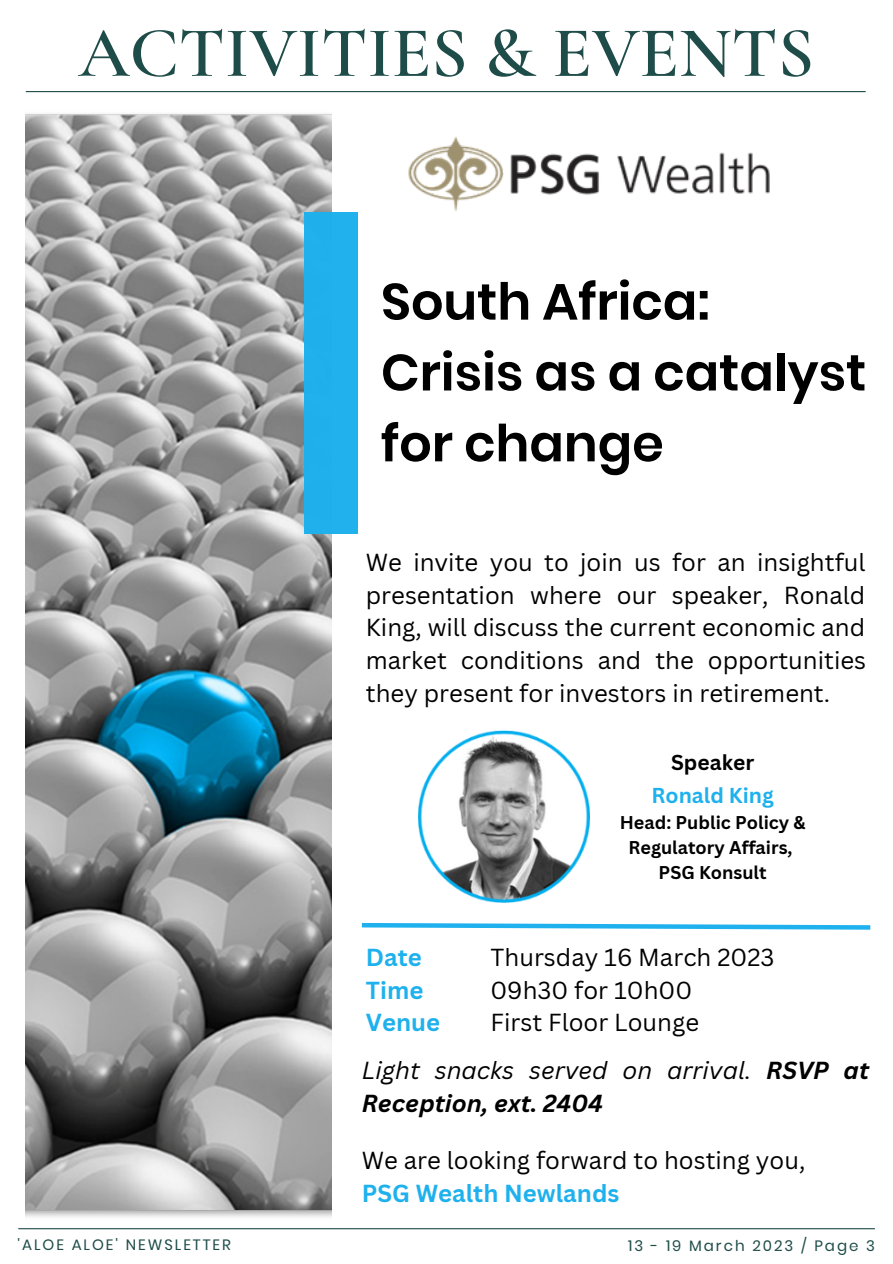
<style>
.page{position:relative;width:893px;height:1264px;background:#fff}
.page>*{position:absolute;margin:0;border:0;box-sizing:border-box;transform-origin:0 0}
.t1{font:600 72px "Cormorant Garamond";color:#1e4c48}
.t2{font:600 51px/70.8px "Poppins";color:#000}
.t3{font:24px/32.5px "Canva Sans";color:#000;text-align:justify}
.t4{font:italic 24px/32.5px "Canva Sans";color:#000}
.t5{font:700 24px/32.5px "Canva Sans";color:#1eb1ed}
.t6{font:700 21px "Canva Sans";color:#1eb1ed}
.t7{font:700 21px "Canva Sans";color:#000}
.t8{font:700 18px/25px "Canva Sans";color:#000;text-align:center}
.t9{font:15px "Poppins";letter-spacing:.135em;color:#1e4c48}
.s1{font-weight:700}
</style>
<div class="page">
<hr style="left:26px;top:91px;width:839px;height:1px;background:#1e4c48">
<hr style="left:19px;top:1228px;width:855px;height:1px;background:#1e4c48">
<img style="left:26px;top:114px;width:305px;height:1103px">
<img style="left:408px;top:136px;width:362px;height:75px">
<div style="left:304px;top:212px;width:54px;height:322px;background:#1eb1ed"></div>
<img style="left:418px;top:730px;width:171px;height:172px">
<svg style="left:361px;top:923px;width:510px;height:7px"></svg>
<h1 class="t1" style="left:78px;top:9px;width:737px">ACTIVITIES &amp; EVENTS</h1>
<h2 class="t2" style="left:381px;top:266px;width:487px">South Africa:<br>Crisis as a catalyst for change</h2>
<p class="t3" style="left:366px;top:545px;width:501px">We invite you to join us for an insightful presentation where our speaker, Ronald King, will discuss the current economic and market conditions and the opportunities they present for investors in retirement.</p>
<p class="t7" style="left:671px;top:747px;width:85px">Speaker</p>
<p class="t6" style="left:651px;top:780px;width:124px">Ronald King</p>
<p class="t8" style="left:619px;top:809px;width:187px">Head: Public Policy &amp;<br>Regulatory Affairs,<br>PSG Konsult</p>
<p class="t5" style="left:366px;top:940px;width:76px">Date<br>Time<br>Venue</p>
<p class="t3" style="left:490px;top:940px;width:285px;text-align:left">Thursday 16 March 2023<br>09h30 for 10h00<br>First Floor Lounge</p>
<p class="t4" style="left:362px;top:1053px;width:508px">Light snacks served on arrival. <span class="s1">RSVP at<br>Reception, ext. 2404</span></p>
<p class="t3" style="left:362px;top:1143px;width:445px">We are looking forward to hosting you,</p>
<p class="t5" style="left:362px;top:1176px;width:259px">PSG Wealth Newlands</p>
<p class="t9" style="left:18px;top:1234px;width:215px">'ALOE ALOE' NEWSLETTER</p>
<p class="t9" style="left:628px;top:1234px;width:248px">13 - 19 March 2023 / Page 3</p>
</div>
